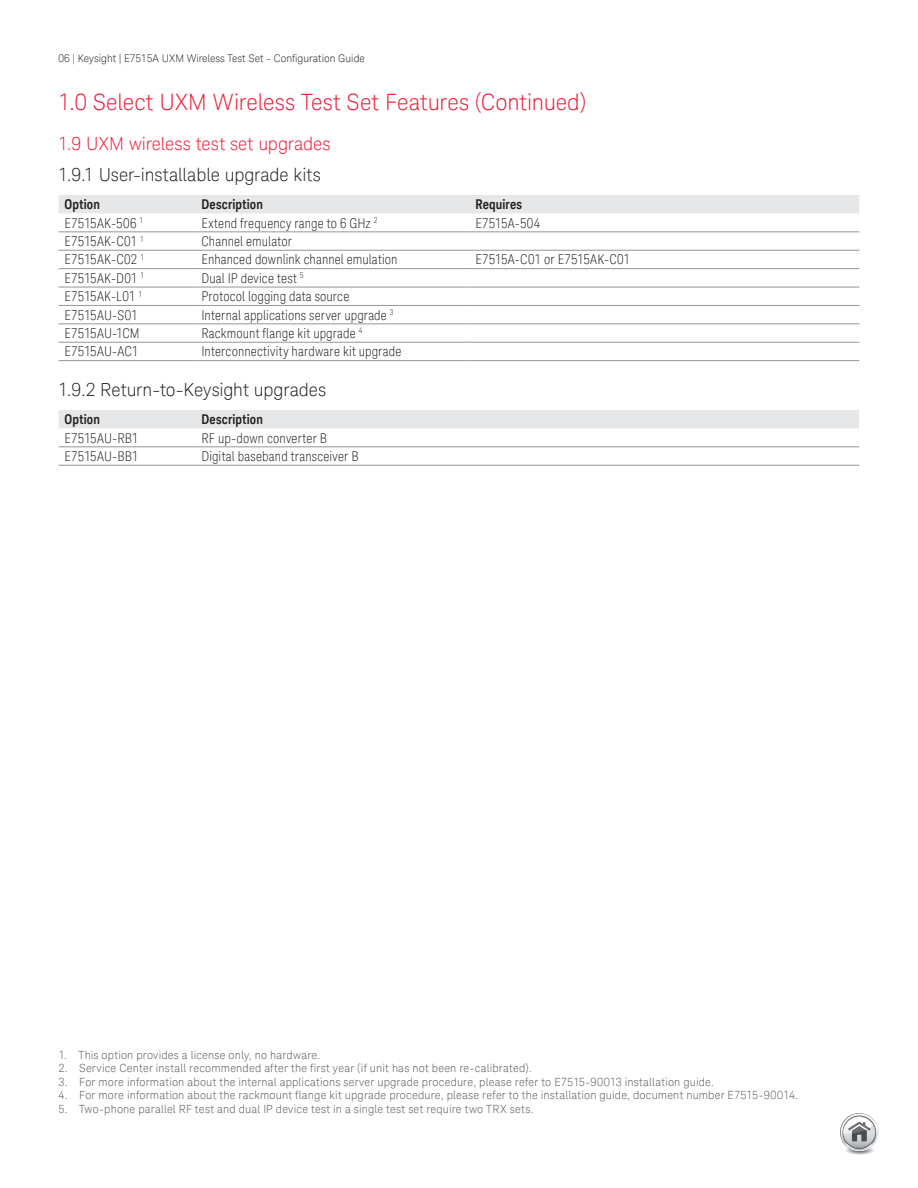
<style>
.page{position:relative;width:918px;height:1188px;background:#fff}
.page>*{position:absolute;margin:0;border:0;box-sizing:border-box;transform-origin:0 0}
.t1{font:300 22.5px "Keysight Sans";color:#ed1a36}
.t2{font:300 18px "Keysight Sans";letter-spacing:-.005em;color:#231f20}
.t3{font:300 18px "Keysight Sans";color:#ed1a36}
.t4{font:300 condensed 13.5px "Keysight Sans";letter-spacing:.01em;color:#231f20}
.t5{font:700 13.5px "Keysight Sans Condensed";letter-spacing:.01em;color:#231f20}
.t6{font:300 11.25px "Keysight Sans";letter-spacing:.015em;color:#57585a}
.t7{font:300 10.5px "Keysight Sans";color:#231f20}
</style>
<div class="page">
<svg style="left:840px;top:1113px;width:39px;height:42px"></svg>
<div style="left:59px;top:195px;width:800px;height:18px;background:#e6e7e9"></div>
<hr style="left:59px;top:231px;width:136px;height:1px;background:#939598">
<hr style="left:195px;top:231px;width:274px;height:1px;background:#939598">
<hr style="left:469px;top:231px;width:390px;height:1px;background:#939598">
<hr style="left:59px;top:250px;width:136px;height:1px;background:#939598">
<hr style="left:195px;top:250px;width:274px;height:1px;background:#939598">
<hr style="left:469px;top:250px;width:390px;height:1px;background:#939598">
<hr style="left:59px;top:268px;width:136px;height:1px;background:#939598">
<hr style="left:195px;top:268px;width:274px;height:1px;background:#939598">
<hr style="left:469px;top:268px;width:390px;height:1px;background:#939598">
<hr style="left:59px;top:287px;width:136px;height:1px;background:#939598">
<hr style="left:195px;top:287px;width:274px;height:1px;background:#939598">
<hr style="left:469px;top:287px;width:390px;height:1px;background:#939598">
<hr style="left:59px;top:305px;width:136px;height:1px;background:#939598">
<hr style="left:195px;top:305px;width:274px;height:1px;background:#939598">
<hr style="left:469px;top:305px;width:390px;height:1px;background:#939598">
<hr style="left:59px;top:323px;width:136px;height:1px;background:#939598">
<hr style="left:195px;top:323px;width:274px;height:1px;background:#939598">
<hr style="left:469px;top:323px;width:390px;height:1px;background:#939598">
<hr style="left:59px;top:342px;width:136px;height:1px;background:#939598">
<hr style="left:195px;top:342px;width:274px;height:1px;background:#939598">
<hr style="left:469px;top:342px;width:390px;height:1px;background:#939598">
<hr style="left:59px;top:360px;width:136px;height:1px;background:#939598">
<hr style="left:195px;top:360px;width:274px;height:1px;background:#939598">
<hr style="left:469px;top:360px;width:390px;height:1px;background:#939598">
<div style="left:59px;top:410px;width:800px;height:18px;background:#e6e7e9"></div>
<hr style="left:59px;top:446px;width:136px;height:1px;background:#939598">
<hr style="left:195px;top:446px;width:664px;height:1px;background:#939598">
<hr style="left:59px;top:465px;width:136px;height:1px;background:#939598">
<hr style="left:195px;top:465px;width:664px;height:1px;background:#939598">
<p class="t7" style="left:59px;top:52px;width:308px">06 | Keysight | E7515A UXM Wireless Test Set - Configuration Guide</p>
<h1 class="t1" style="left:59px;top:89px;width:529px">1.0 Select UXM Wireless Test Set Features (Continued)</h1>
<h2 class="t3" style="left:59px;top:133px;width:273px">1. 9 UXM wireless test set upgrades</h2>
<h2 class="t2" style="left:59px;top:164px;width:264px">1.9.1 User-installable upgrade kits</h2>
<p class="t5" style="left:65px;top:196px;width:37px">Option</p>
<p class="t5" style="left:201px;top:196px;width:63px">Description</p>
<p class="t5" style="left:475px;top:196px;width:48px">Requires</p>
<p class="t4" style="left:65px;top:215px;width:80px">E7515AK-506 <sup>1</sup></p>
<p class="t4" style="left:201px;top:215px;width:178px">Extend frequency range to 6 GHz <sup>2</sup></p>
<p class="t4" style="left:475px;top:215px;width:67px">E7515A-504</p>
<p class="t4" style="left:65px;top:233px;width:81px">E7515AK-C01 <sup>1</sup></p>
<p class="t4" style="left:201px;top:233px;width:92px">Channel emulator</p>
<p class="t4" style="left:65px;top:252px;width:81px">E7515AK-C02 <sup>1</sup></p>
<p class="t4" style="left:201px;top:252px;width:198px">Enhanced downlink channel emulation</p>
<p class="t4" style="left:475px;top:252px;width:157px">E7515A-C01 or E7515AK-C01</p>
<p class="t4" style="left:65px;top:270px;width:81px">E7515AK-D01 <sup>1</sup></p>
<p class="t4" style="left:201px;top:270px;width:104px">Dual IP device test <sup>5</sup></p>
<p class="t4" style="left:65px;top:288px;width:79px">E7515AK-L01 <sup>1</sup></p>
<p class="t4" style="left:201px;top:288px;width:149px">Protocol logging data source</p>
<p class="t4" style="left:65px;top:307px;width:75px">E7515AU-S01</p>
<p class="t4" style="left:201px;top:307px;width:194px">Internal applications server upgrade <sup>3</sup></p>
<p class="t4" style="left:65px;top:325px;width:76px">E7515AU-1CM</p>
<p class="t4" style="left:201px;top:325px;width:163px">Rackmount flange kit upgrade <sup>4</sup></p>
<p class="t4" style="left:65px;top:344px;width:75px">E7515AU-AC1</p>
<p class="t4" style="left:201px;top:344px;width:201px">Interconnectivity hardware kit upgrade</p>
<h2 class="t2" style="left:59px;top:379px;width:269px">1.9. 2 Return-to-Keysight upgrades</h2>
<p class="t5" style="left:65px;top:411px;width:37px">Option</p>
<p class="t5" style="left:201px;top:411px;width:63px">Description</p>
<p class="t4" style="left:65px;top:430px;width:76px">E7515AU-RB1</p>
<p class="t4" style="left:201px;top:430px;width:127px">RF up-down converter B</p>
<p class="t4" style="left:65px;top:448px;width:76px">E7515AU-BB1</p>
<p class="t4" style="left:201px;top:448px;width:159px">Digital baseband transceiver B</p>
<p class="t6" style="left:59px;top:1048px;width:261px">1. This option provides a license only, no hardware.</p>
<p class="t6" style="left:59px;top:1062px;width:473px">2. Service Center install recommended after the first year (if unit has not been re-calibrated).</p>
<p class="t6" style="left:59px;top:1075px;width:655px">3. For more information about the internal applications server upgrade procedure, please refer to E7515-90013 installation guide.</p>
<p class="t6" style="left:59px;top:1089px;width:739px">4. For more information about the rackmount flange kit upgrade procedure, please refer to the installation guide, document number E7515-90014.</p>
<p class="t6" style="left:59px;top:1102px;width:474px">5. Two-phone parallel RF test and dual IP device test in a single test set require two TRX sets.</p>
</div>
